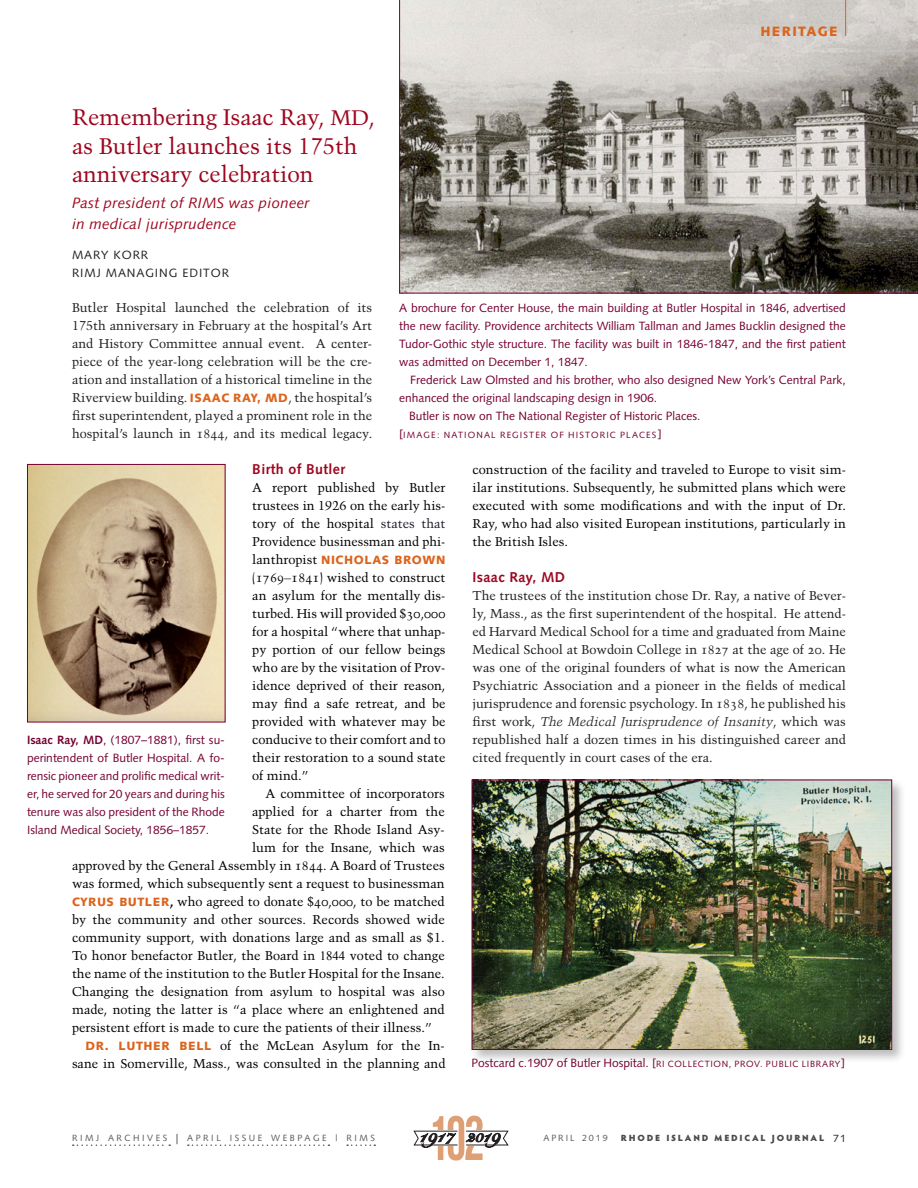
<style>
.page{position:relative;width:918px;height:1188px;background:#fff}
.page>*{position:absolute;margin:0;border:0;box-sizing:border-box;transform-origin:0 0}
.COLUMN_Headline_red{font:22.5px/28.5px "Trump Mediaeval";letter-spacing:-.005em;color:#9d061f}
.People_Headline-ital{font:italic 15px/21px "Syntax";letter-spacing:.015em;color:#9d061f}
.clinical_Subhead{font:700 14.25px "Syntax";letter-spacing:.025em;color:#9d061f}
.dept_blue{font:900 13.5px "Syntax";letter-spacing:.1em;color:#dc641c}
.People_text__8_5_12{font:12.75px/18px "Trump Mediaeval";color:#000;text-align:right}
.People_text_1st_line{font:12.75px/18px "Trump Mediaeval";color:#231f20;text-align:justify}
.People_text_1st_line-2{font:12.75px/18px "Trump Mediaeval";color:#000;text-align:justify}
.column_Caption{font:12px/18px "Syntax";color:#750130;text-align:justify}
.byline_author{font:12px/18px "Syntax";letter-spacing:.075em;color:#231f20}
.People_text_1st_line-3{font:900 12px "Syntax";letter-spacing:.05em;color:#dc641c}
.column_Caption-2{font:9px "Syntax";letter-spacing:.125em;color:#750130}
.t1{font:9px "Syntax";letter-spacing:.285em;color:#57585a}
.t2{font:900 9px "Hypatia Sans Pro";letter-spacing:.2em;color:#4b4c4d}
.t3{font:9px "Syntax";letter-spacing:.21em;color:#57585a}
.s1{font-size:21px}
.s2{font-family:"Syntax";font-weight:900;font-size:12px;color:#dc641c}
.s3{font-family:"Trump Mediaeval SC"}
.s4{color:#1d2129}
.s5{font-family:"Trump Mediaeval";font-weight:400;font-size:12.75px;color:#000}
.s6{font-weight:700}
.s7{font-family:"Times New Roman"}
.s8{font-size:12px}
.s9{font-style:italic}
.s10{font-size:9px}
.s11{font-size:13.5px;color:#231f20}
.s12{font-family:"Syntax";font-weight:400;font-size:10.5px;color:#231f20}
</style>
<div class="page">
<svg style="left:399px;top:0;width:519px;height:293px;background:#9d9993"></svg>
<hr style="left:845px;top:0;width:1px;height:36px;background:#dc641c">
<div style="left:470px;top:778px;width:437px;height:286px;background:#231f20;opacity:.3"></div>
<img style="left:474px;top:782px;width:416px;height:266px">
<div style="left:472px;top:780px;width:420px;height:270px;border:1px solid #750130"></div>
<svg style="left:73px;top:1144px;width:97px;height:2px"></svg>
<svg style="left:188px;top:1144px;width:141px;height:2px"></svg>
<svg style="left:347px;top:1144px;width:28px;height:2px"></svg>
<svg style="left:413px;top:1116px;width:96px;height:45px"></svg>
<img style="left:29px;top:466px;width:194px;height:254px">
<div style="left:27px;top:464px;width:198px;height:258px;border:1px solid #750130"></div>
<p class="dept_blue" style="left:760px;top:23px;width:79px">HERITAGE</p>
<p class="COLUMN_Headline_red" style="left:72px;top:103px;width:305px">Remembering Isaac Ray, <span class="s1">MD</span>, as Butler launches its 175th anniversary celebration</p>
<p class="People_Headline-ital" style="left:72px;top:192px;width:239px">Past president of RIMS was pioneer in medical jurisprudence</p>
<p class="byline_author" style="left:72px;top:246px;width:159px">MARY KORR<br>RIMJ MANAGING EDITOR</p>
<p class="People_text_1st_line" style="left:72px;top:299px;width:302px">Butler Hospital launched the celebration of its 175th anniversary in February at the hospital’s Art and History Committee annual event. A center&shy;piece of the year-long celebration will be the cre&shy;ation and installation of a historical timeline in the Riverview building. <span class="s2">ISAAC RAY, MD</span>, the hospital’s first superintendent, played a prominent role in the hospital’s launch in <span class="s3">1844</span>, and its medical legacy.</p>
<p class="clinical_Subhead" style="left:252px;top:461px;width:94px">Birth of Butler</p>
<p class="People_text_1st_line-2" style="left:252px;top:479px;width:195px">A report published by Butler trustees in 1926 on the early his&shy;tory of the hospital <span class="s4">states that </span>Providence businessman and phi-</p>
<p class="People_text_1st_line-3" style="left:252px;top:553px;width:195px"><span class="s5">lanthropist</span> NICHOLAS BROWN</p>
<p class="People_text_1st_line-2" style="left:252px;top:569px;width:195px"><span class="s3">(1769–1841</span>) wished to construct an asylum for the mentally dis&shy;turbed. His will provided $<span class="s3">30,000 </span>for a hospital “where that unhap&shy;py portion of our fellow beings who are by the visitation of Prov&shy;idence deprived of their reason, may find a safe retreat, and be provided with whatever may be conducive to their comfort and to their restoration to a sound state of mind.”</p>
<p class="People_text__8_5_12" style="left:266px;top:785px;width:181px">A committee of incorporators</p>
<p class="People_text__8_5_12" style="left:252px;top:803px;width:194px">applied for a charter from the</p>
<p class="People_text__8_5_12" style="left:252px;top:821px;width:194px">State for the Rhode Island Asy-</p>
<p class="People_text__8_5_12" style="left:252px;top:839px;width:194px">lum for the Insane, which was</p>
<p class="People_text__8_5_12" style="left:72px;top:857px;width:374px">approved by the General Assembly in <span class="s3">1844</span>. A Board of Trustees</p>
<p class="People_text__8_5_12" style="left:72px;top:875px;width:374px">was formed, which subsequently sent a request to businessman</p>
<p class="People_text__8_5_12" style="left:72px;top:893px;width:374px"><span class="s2">CYRUS BUTLER</span><span class="s6">,</span> who agreed to donate $<span class="s3">40,000</span>, to be matched</p>
<p class="People_text__8_5_12" style="left:72px;top:911px;width:374px">by the community and other sources. Records showed wide</p>
<p class="People_text__8_5_12" style="left:72px;top:929px;width:374px">community support, with donations large and as small as $1.</p>
<p class="People_text__8_5_12" style="left:72px;top:947px;width:374px">To honor benefactor Butler, the Board in <span class="s7">1844</span> voted to change</p>
<p class="People_text__8_5_12" style="left:72px;top:965px;width:374px">the name of the institution to the Butler Hospital for the Insane.</p>
<p class="People_text__8_5_12" style="left:72px;top:983px;width:374px">Changing the designation from asylum to hospital was also</p>
<p class="People_text__8_5_12" style="left:72px;top:1001px;width:374px">made, noting the latter is “a place where an enlightened and</p>
<p class="People_text__8_5_12" style="left:72px;top:1019px;width:361px">persistent effort is made to cure the patients of their illness.”</p>
<p class="People_text__8_5_12" style="left:72px;top:1037px;width:375px"><span class="s2">DR. LUTHER BELL</span> of the McLean Asylum for the In&shy;sane in Somerville, Mass., was consulted in the planning and</p>
<p class="column_Caption" style="left:399px;top:299px;width:448px">A brochure for Center House, the main building at Butler Hospital in 1846, advertised the new facility. Providence architects William Tallman and James Bucklin designed the Tudor-Gothic style structure. The facility was built in 1846-1847, and the first patient was admitted on December 1, 1847.</p>
<p class="column_Caption" style="left:399px;top:371px;width:448px;text-indent:11px">Frederick Law Olmsted and his brother, who also designed New York’s Central Park, enhanced the original landscaping design in 1906.</p>
<p class="column_Caption" style="left:409px;top:407px;width:293px">Butler is now on The National Register of Historic Places.</p>
<p class="column_Caption-2" style="left:399px;top:430px;width:264px"><span class="s8">[</span>IMAGE: NATIONAL REGISTER OF HISTORIC PLACES<span class="s8">]</span></p>
<p class="People_text__8_5_12" style="left:472px;top:460px;width:375px;text-align:justify">construction of the facility and traveled to Europe to visit sim&shy;ilar institutions. Subsequently, he submitted plans which were executed with some modifications and with the input of Dr.<br>Ray, who had also visited European institutions, particularly in the British Isles.</p>
<p class="clinical_Subhead" style="left:472px;top:569px;width:94px">Isaac Ray, MD</p>
<p class="People_text_1st_line" style="left:472px;top:586px;width:375px">The trustees of the institution chose Dr. Ray, a native of Bever&shy;ly, Mass., as the first superintendent of the hospital. He attend&shy;ed Harvard Medical School for a time and graduated from Maine Medical School at Bowdoin College in <span class="s3">1827</span> at the age of <span class="s3">20</span>. He was one of the original founders of what is now the American Psychiatric Association and a pioneer in the fields of medical jurisprudence and forensic psychology. In <span class="s3">1838</span>, he published his first work, <span class="s9">The Medical Jurisprudence of Insanity</span>, which was republished half a dozen times in his distinguished career and cited frequently in court cases of the era.</p>
<p class="column_Caption" style="left:27px;top:731px;width:200px"><span class="s6">Isaac Ray, MD</span>, (1807–1881), first su&shy;perintendent of Butler Hospital. A fo&shy;rensic pioneer and prolific medical writ&shy;er, he served for 20 years and during his tenure was also president of the Rhode Island Medical Society, 1856–1857.</p>
<p class="column_Caption" style="left:472px;top:1054px;width:375px">Postcard c.1907 of Butler Hospital. [<span class="s10">RI COLLECTION, PROV. PUBLIC LIBRARY</span>]</p>
<p class="t1" style="left:72px;top:1132px;width:305px">RIMJ ARCHIVES <span class="s11">|</span> APRIL ISSUE WEBPAGE | RIMS</p>
<p class="t3" style="left:544px;top:1132px;width:66px">APRIL 2019</p>
<p class="t2" style="left:621px;top:1131px;width:227px">RHODE ISLAND MEDICAL JOURNAL <span class="s12">71</span></p>
</div>
